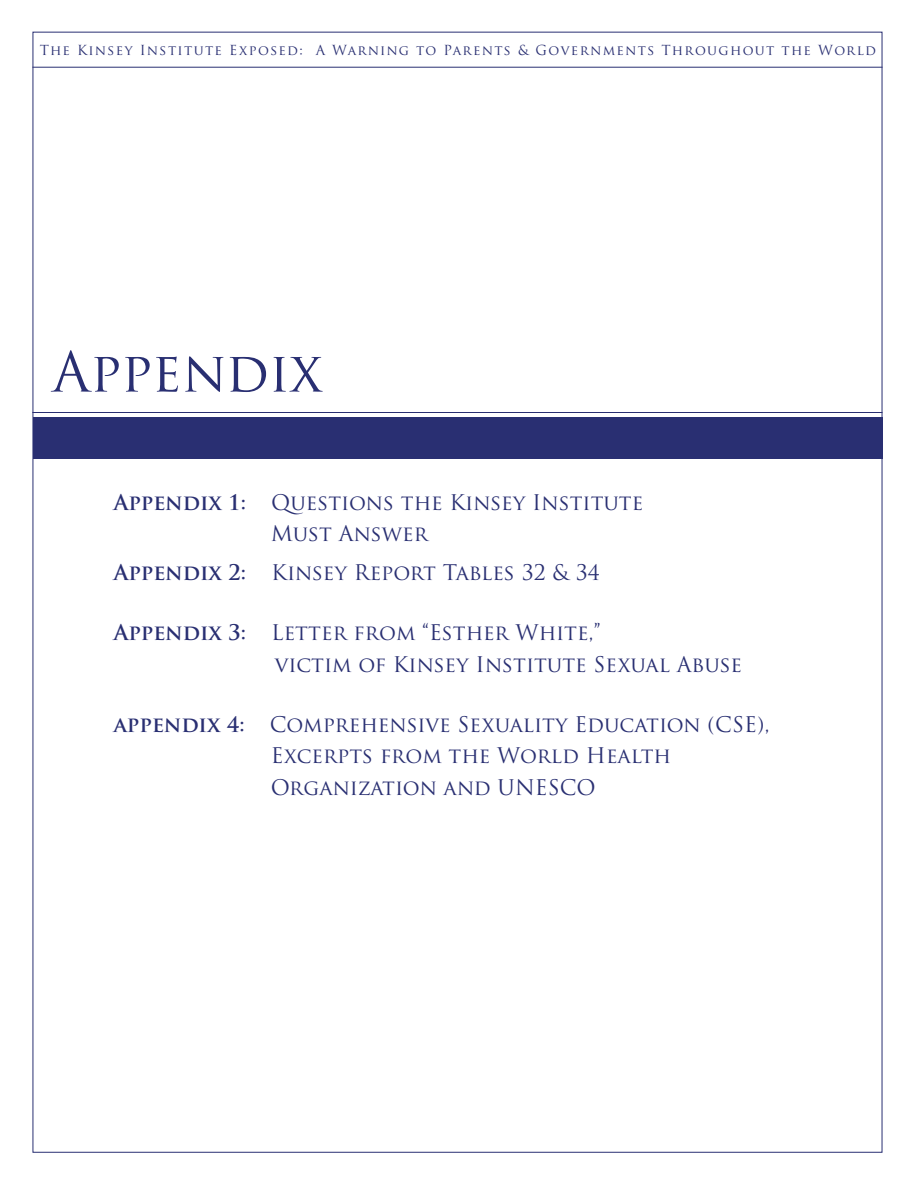
<style>
.page{position:relative;width:918px;height:1188px;background:#fff}
.page>*{position:absolute;margin:0;border:0;box-sizing:border-box;transform-origin:0 0}
.t1{font:54px "Trajan Pro";letter-spacing:-.01em;color:#292f72}
.t2{font:21px/31.5px "Trajan Pro";color:#292f72}
.t3{font:13.5px "Trajan Pro";letter-spacing:.1em;color:#292f72}
.s1{font-weight:700}
</style>
<div class="page">
<hr style="left:32px;top:412px;width:850px;height:1px;background:#292f72">
<div style="left:33px;top:417px;width:849px;height:42px;background:#292f72"></div>
<hr style="left:32px;top:67px;width:851px;height:1px;background:#292f72">
<p class="t3" style="left:40px;top:45px;width:838px">The Kinsey Institute Exposed: A Warning to Parents &amp; Governments Throughout the World</p>
<h1 class="t1" style="left:52px;top:351px;width:272px">Appendix</h1>
<p class="t2" style="left:271px;top:489px;width:374px;text-indent:-157px"><span class="s1">Appendix 1:</span> Questions the Kinsey Institute<br>Must Answer</p>
<p class="t2" style="left:114px;top:559px;width:487px"><span class="s1">Appendix 2:</span> Kinsey Report Tables 32 &amp; 34</p>
<p class="t2" style="left:275px;top:619px;width:469px;text-indent:-161px"><span class="s1">Appendix 3:</span> Letter from “Esther White,”<br>victim of Kinsey Institute Sexual Abuse</p>
<p class="t2" style="left:271px;top:711px;width:500px;text-indent:-157px"><span class="s1">appendix 4:</span> Comprehensive Sexuality Education (CSE),<br>Excerpts from the World Health<br>Organization and UNESCO</p>
</div>
